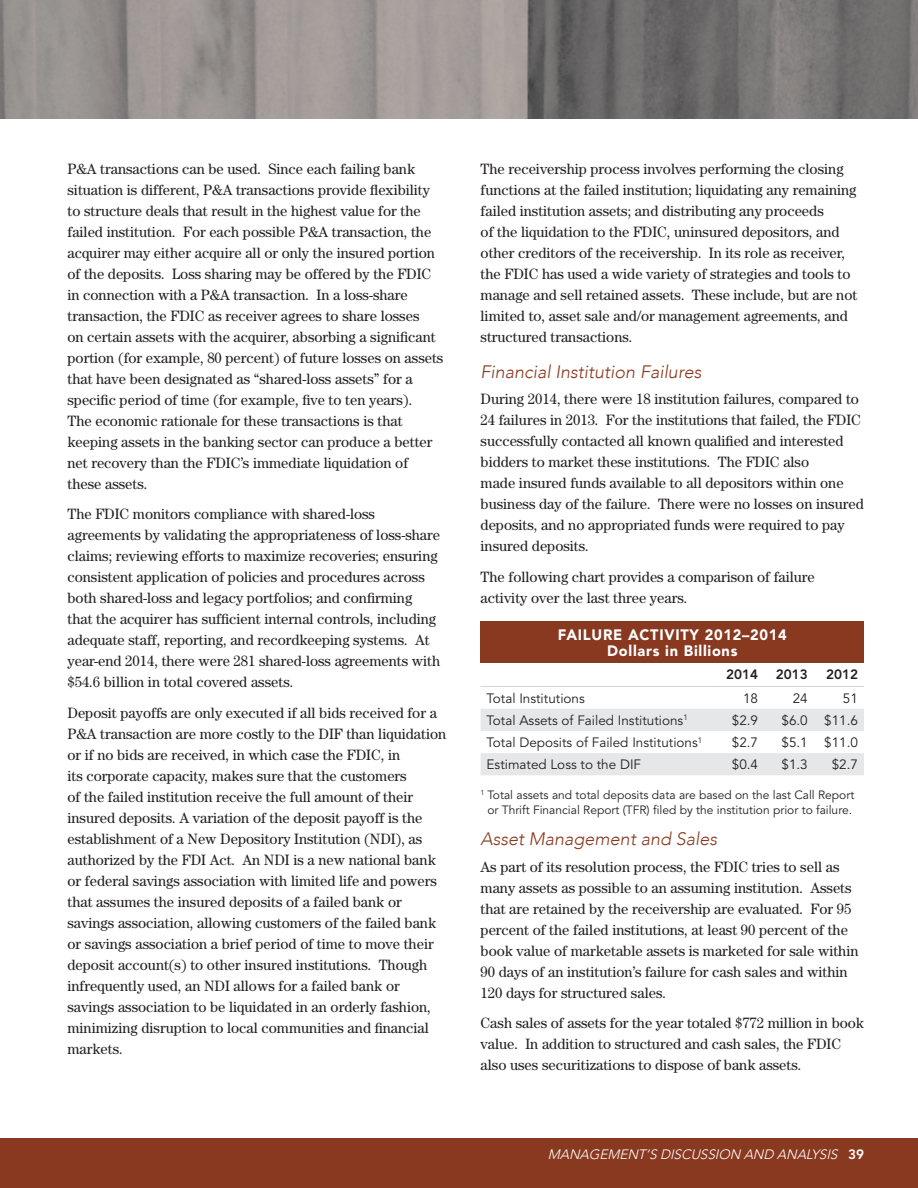
<style>
.page{position:relative;width:918px;height:1188px;background:#fff}
.page>*{position:absolute;margin:0;border:0;box-sizing:border-box;transform-origin:0 0}
.Heading_03{font:italic 300 18px "Avenir";color:#89391f}
.Text_Main{font:15px/21px "Century";color:#231f20}
.Table_Title_Subhead{font:900 15px/16.5px "Avenir LT Std";letter-spacing:.05em;color:#fff;text-align:center}
.Table_Text_Normal{font:13.5px "Avenir LT Std";color:#231f20}
.Table_Number_Normal{font:13.5px "Avenir LT Std";color:#231f20}
.t1{font:italic 300 13.5px "Avenir LT Std";color:#fff}
.Table_Heading_R{font:800 13.5px "Avenir LT Std";color:#231f20}
.Table_Note{font:12px/14.4px "Avenir LT Std";color:#231f20;text-align:center}
.s1{font-weight:800;font-style:normal}
</style>
<div class="page">
<img style="left:0;top:0;width:918px;height:119px">
<div style="left:0;top:1138px;width:918px;height:50px;background:#89391f"></div>
<div style="left:481px;top:621px;width:383px;height:42px;background:#89391f"></div>
<svg style="left:481px;top:709px;width:383px;height:66px"></svg>
<hr style="left:481px;top:686px;width:233px;height:1px;background:#d1d2d4">
<hr style="left:714px;top:686px;width:50px;height:1px;background:#d1d2d4">
<hr style="left:764px;top:686px;width:50px;height:1px;background:#d1d2d4">
<hr style="left:814px;top:686px;width:50px;height:1px;background:#d1d2d4">
<p class="Text_Main" style="left:68px;top:158px;width:377px">P&amp;A transactions can be used. Since each failing bank situation is different, P&amp;A transactions provide flexibility to structure deals that result in the highest value for the failed institution. For each possible P&amp;A transaction, the acquirer may either acquire all or only the insured portion of the deposits. Loss sharing may be offered by the FDIC in connection with a P&amp;A transaction. In a loss-share transaction, the FDIC as receiver agrees to share losses<br>on certain assets with the acquirer, absorbing a significant portion (for example, 80 percent) of future losses on assets that have been designated as “shared-loss assets” for a specific period of time (for example, five to ten years).<br>The economic rationale for these transactions is that keeping assets in the banking sector can produce a better net recovery than the FDIC’s immediate liquidation of these assets.</p>
<p class="Text_Main" style="left:68px;top:503px;width:374px">The FDIC monitors compliance with shared-loss agreements by validating the appropriateness of loss-share claims; reviewing efforts to maximize recoveries; ensuring consistent application of policies and procedures across both shared-loss and legacy portfolios; and confirming that the acquirer has sufficient internal controls, including adequate staff, reporting, and recordkeeping systems. At year-end 2014, there were 281 shared-loss agreements with $54.6 billion in total covered assets.</p>
<p class="Text_Main" style="left:68px;top:702px;width:380px">Deposit payoffs are only executed if all bids received for a P&amp;A transaction are more costly to the DIF than liquidation or if no bids are received, in which case the FDIC, in<br>its corporate capacity, makes sure that the customers<br>of the failed institution receive the full amount of their insured deposits. A variation of the deposit payoff is the establishment of a New Depository Institution (NDI), as authorized by the FDI Act. An NDI is a new national bank or federal savings association with limited life and powers that assumes the insured deposits of a failed bank or savings association, allowing customers of the failed bank or savings association a brief period of time to move their deposit account(s) to other insured institutions. Though infrequently used, an NDI allows for a failed bank or savings association to be liquidated in an orderly fashion, minimizing disruption to local communities and financial markets.</p>
<p class="Text_Main" style="left:481px;top:158px;width:378px">The receivership process involves performing the closing functions at the failed institution; liquidating any remaining failed institution assets; and distributing any proceeds<br>of the liquidation to the FDIC, uninsured depositors, and other creditors of the receivership. In its role as receiver, the FDIC has used a wide variety of strategies and tools to manage and sell retained assets. These include, but are not limited to, asset sale and/or management agreements, and structured transactions.</p>
<p class="Heading_03" style="left:481px;top:361px;width:222px">Financial Institution Failures</p>
<p class="Text_Main" style="left:481px;top:388px;width:385px">During 2014, there were 18 institution failures, compared to 24 failures in 2013. For the institutions that failed, the FDIC successfully contacted all known qualified and interested bidders to market these institutions. The FDIC also<br>made insured funds available to all depositors within one business day of the failure. There were no losses on insured deposits, and no appropriated funds were required to pay insured deposits.</p>
<p class="Text_Main" style="left:481px;top:566px;width:336px">The following chart provides a comparison of failure activity over the last three years.</p>
<p class="Table_Title_Subhead" style="left:558px;top:626px;width:230px">FAILURE ACTIVITY 2012–2014<br>Dollars in Billions</p>
<p class="Table_Heading_R" style="left:726px;top:666px;width:33px">2014</p>
<p class="Table_Heading_R" style="left:776px;top:666px;width:33px">2013</p>
<p class="Table_Heading_R" style="left:826px;top:666px;width:33px">2012</p>
<p class="Table_Text_Normal" style="left:487px;top:690px;width:100px">Total Institutions</p>
<p class="Table_Number_Normal" style="left:743px;top:690px;width:17px">18</p>
<p class="Table_Number_Normal" style="left:793px;top:690px;width:17px">24</p>
<p class="Table_Number_Normal" style="left:843px;top:690px;width:17px">51</p>
<p class="Table_Text_Normal" style="left:487px;top:712px;width:203px">Total Assets of Failed Institutions<sup>1</sup></p>
<p class="Table_Number_Normal" style="left:732px;top:712px;width:28px">$2.9</p>
<p class="Table_Number_Normal" style="left:782px;top:712px;width:28px">$6.0</p>
<p class="Table_Number_Normal" style="left:824px;top:712px;width:35px">$11.6</p>
<p class="Table_Text_Normal" style="left:487px;top:735px;width:217px">Total Deposits of Failed Institutions<sup>1</sup></p>
<p class="Table_Number_Normal" style="left:732px;top:735px;width:28px">$2.7</p>
<p class="Table_Number_Normal" style="left:782px;top:735px;width:28px">$5.1</p>
<p class="Table_Number_Normal" style="left:824px;top:735px;width:35px">$11.0</p>
<p class="Table_Text_Normal" style="left:487px;top:757px;width:156px">Estimated Loss to the DIF</p>
<p class="Table_Number_Normal" style="left:732px;top:757px;width:28px">$0.4</p>
<p class="Table_Number_Normal" style="left:782px;top:757px;width:28px">$1.3</p>
<p class="Table_Number_Normal" style="left:832px;top:757px;width:28px">$2.7</p>
<p class="Table_Note" style="left:481px;top:788px;width:375px"><sup>1</sup> Total assets and total deposits data are based on the last Call Report or Thrift Financial Report (TFR) filed by the institution prior to failure.</p>
<p class="Heading_03" style="left:481px;top:829px;width:238px">Asset Management and Sales</p>
<p class="Text_Main" style="left:481px;top:856px;width:379px">As part of its resolution process, the FDIC tries to sell as many assets as possible to an assuming institution. Assets that are retained by the receivership are evaluated. For 95 percent of the failed institutions, at least 90 percent of the book value of marketable assets is marketed for sale within 90 days of an institution’s failure for cash sales and within 120 days for structured sales.</p>
<p class="Text_Main" style="left:481px;top:1012px;width:385px">Cash sales of assets for the year totaled $772 million in book value. In addition to structured and cash sales, the FDIC also uses securitizations to dispose of bank assets.</p>
<p class="t1" style="left:548px;top:1146px;width:318px">MANAGEMENT’S DISCUSSION AND ANALYSIS <span class="s1">39</span></p>
</div>
